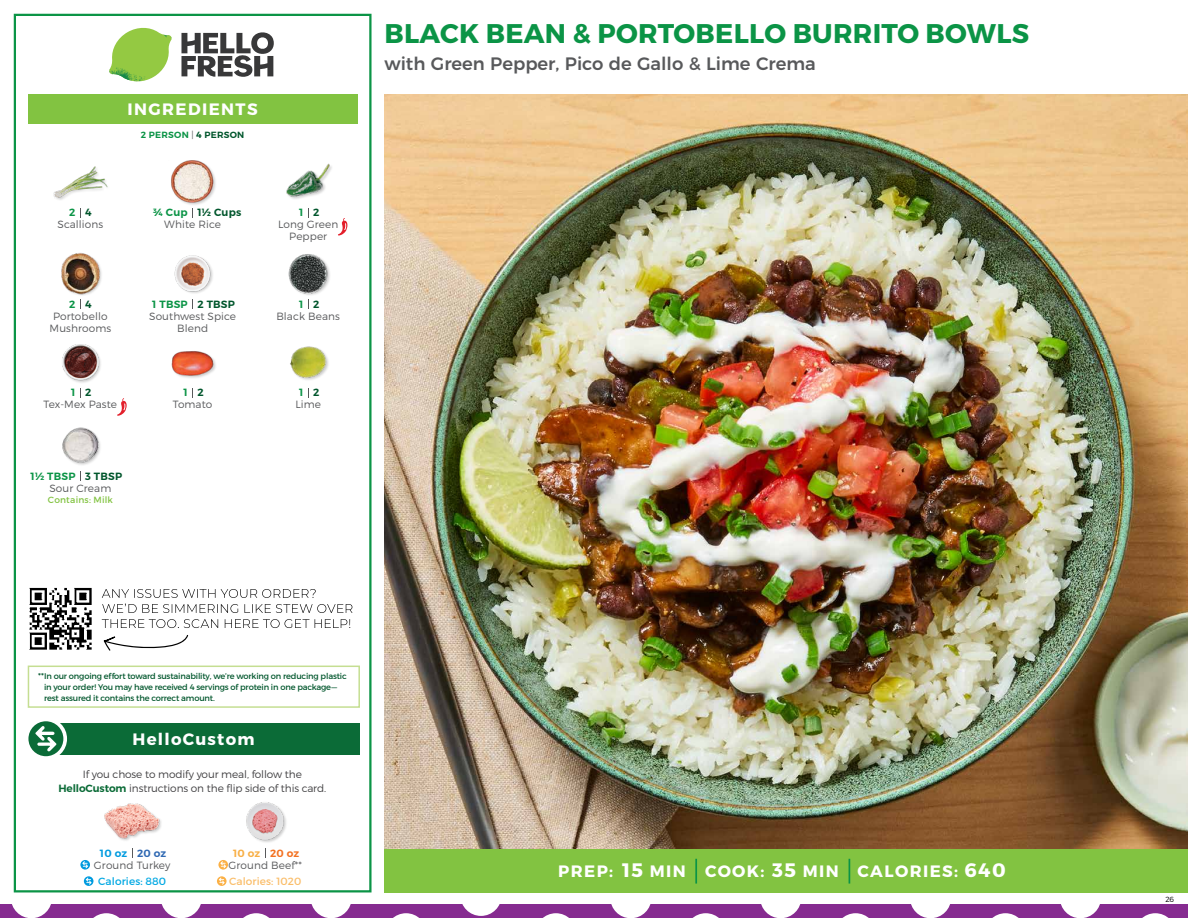
<style>
.page{position:relative;width:1188px;height:918px;background:#fff}
.page>*{position:absolute;margin:0;border:0;box-sizing:border-box;transform-origin:0 0}
.t1{font:700 27px "Montserrat";letter-spacing:.01em;color:#0b9446}
.t2{font:500 18px "Montserrat";color:#58595b}
.t3{font:700 16.5px "Montserrat";letter-spacing:.085em;color:#fff}
.t4{font:300 10.5px/12px "Montserrat";letter-spacing:.01em;color:#58595b;text-align:center}
.t5{font:300 10.5px/13.5px "Montserrat";letter-spacing:-.01em;color:#414042;text-align:center}
.t6{font:600 10.5px "Montserrat";letter-spacing:.02em;color:#00562c}
.t7{font:600 10.5px "Montserrat";letter-spacing:.02em;color:#0b9446}
.t8{font:10.5px "Montserrat";letter-spacing:.01em;color:#fabe6b}
.t9{font:10.5px "Montserrat";letter-spacing:.01em;color:#00a8e3}
.t10{font:600 10.5px "Montserrat";letter-spacing:.02em;color:#009bdf}
.t11{font:600 10.5px "Montserrat";letter-spacing:.02em;color:#f8af45}
.t12{font:600 9px "Montserrat";letter-spacing:.03em;color:#0b9446}
.t13{font:9px "Montserrat";letter-spacing:.02em;color:#82c341}
.t14{font:8.25px/11.2px "Montserrat";letter-spacing:-.02em;color:#00562c}
.t15{font:300 7.5px "Montserrat";color:#000}
.s1{font-weight:300;color:#58595b}
.s2{color:#00562c}
.s3{font-size:8.4px}
.s4{font-weight:600;color:#0b6b37}
.s5{color:#3069b3}
.s6{color:#f37121}
.s7{font-size:19.5px}
</style>
<div class="page">
<div style="left:0;top:904px;width:1188px;height:14px;background:#862b90"></div>
<div style="left:11px;top:877px;width:41px;height:41px;background:#fff;border-radius:50%"></div>
<svg style="left:93px;top:913px;width:27px;height:5px"></svg>
<div style="left:161px;top:877px;width:41px;height:41px;background:#fff;border-radius:50%"></div>
<svg style="left:243px;top:913px;width:27px;height:5px"></svg>
<div style="left:311px;top:877px;width:41px;height:41px;background:#fff;border-radius:50%"></div>
<div style="left:460px;top:875px;width:42px;height:41px;background:#fff;border-radius:50%"></div>
<svg style="left:393px;top:913px;width:26px;height:5px"></svg>
<svg style="left:543px;top:913px;width:26px;height:5px"></svg>
<div style="left:610px;top:877px;width:41px;height:41px;background:#fff;border-radius:50%"></div>
<svg style="left:692px;top:913px;width:27px;height:5px"></svg>
<div style="left:760px;top:877px;width:41px;height:41px;background:#fff;border-radius:50%"></div>
<svg style="left:842px;top:913px;width:27px;height:5px"></svg>
<div style="left:910px;top:877px;width:41px;height:41px;background:#fff;border-radius:50%"></div>
<svg style="left:992px;top:913px;width:27px;height:5px"></svg>
<div style="left:1060px;top:877px;width:41px;height:41px;background:#fff;border-radius:50%"></div>
<svg style="left:1142px;top:913px;width:27px;height:5px"></svg>
<div style="left:384px;top:849px;width:804px;height:43px;background:#82c341"></div>
<svg style="left:181px;top:32px;width:93px;height:45px"></svg>
<svg style="left:114px;top:28px;width:55px;height:36px"></svg>
<img style="left:143px;top:28px;width:29px;height:24px">
<img style="left:112px;top:48px;width:54px;height:10px">
<img style="left:109px;top:52px;width:55px;height:30px">
<img style="left:142px;top:58px;width:24px;height:23px">
<div style="left:28px;top:94px;width:330px;height:30px;background:#82c341"></div>
<div style="left:14px;top:14px;width:358px;height:878px;border:2px solid #0b9446"></div>
<img style="left:384px;top:94px;width:804px;height:755px">
<img style="left:174px;top:255px;width:39px;height:38px">
<img style="left:288px;top:254px;width:42px;height:41px">
<div style="left:170px;top:160px;width:47px;height:46px;background:#000;opacity:.2"></div>
<img style="left:170px;top:160px;width:47px;height:42px">
<img style="left:286px;top:163px;width:46px;height:36px">
<img style="left:61px;top:253px;width:41px;height:42px">
<img style="left:53px;top:166px;width:55px;height:34px">
<img style="left:171px;top:351px;width:45px;height:27px">
<img style="left:290px;top:346px;width:39px;height:34px">
<img style="left:62px;top:344px;width:39px;height:39px">
<img style="left:62px;top:427px;width:38px;height:38px">
<svg style="left:338px;top:218px;width:9px;height:17px"></svg>
<svg style="left:117px;top:398px;width:10px;height:18px"></svg>
<div style="left:28px;top:666px;width:332px;height:42px;border:2px solid #c5de92"></div>
<div style="left:33px;top:723px;width:327px;height:31px;background:#0b6b37"></div>
<div style="left:25px;top:718px;width:42px;height:42px;background:#fff;border-radius:50%"></div>
<div style="left:28px;top:721px;width:35px;height:35px;background:#0a6b37;border-radius:50%"></div>
<svg style="left:35px;top:726px;width:22px;height:26px"></svg>
<img style="left:104px;top:803px;width:57px;height:38px">
<svg style="left:80px;top:860px;width:10px;height:10px"></svg>
<svg style="left:82px;top:861px;width:6px;height:7px"></svg>
<svg style="left:84px;top:876px;width:9px;height:10px"></svg>
<svg style="left:86px;top:878px;width:6px;height:7px"></svg>
<img style="left:246px;top:802px;width:40px;height:41px">
<hr style="left:695px;top:859px;width:2px;height:25px;background:#0b9446">
<svg style="left:849px;top:859px;width:1px;height:25px"></svg>
<img style="left:29px;top:587px;width:63px;height:63px">
<svg style="left:104px;top:635px;width:84px;height:16px"></svg>
<svg style="left:102px;top:619px;width:248px;height:9px"></svg>
<svg style="left:102px;top:604px;width:251px;height:9px"></svg>
<svg style="left:102px;top:589px;width:214px;height:9px"></svg>
<svg style="left:218px;top:860px;width:10px;height:10px"></svg>
<svg style="left:220px;top:861px;width:6px;height:7px"></svg>
<svg style="left:217px;top:876px;width:10px;height:10px"></svg>
<svg style="left:219px;top:878px;width:6px;height:7px"></svg>
<h3 class="t3" style="left:128px;top:99px;width:132px">INGREDIENTS</h3>
<p class="t12" style="left:141px;top:129px;width:105px">2 PERSON <span class="s1">|</span> <span class="s2">4 PERSON</span></p>
<p class="t7" style="left:69px;top:206px;width:8px">2</p>
<p class="t6" style="left:85px;top:206px;width:8px">4</p>
<p class="t6" style="left:198px;top:206px;width:45px">1½ Cups</p>
<p class="t6" style="left:313px;top:206px;width:8px">2</p>
<p class="t7" style="left:153px;top:206px;width:36px">¾ Cup</p>
<p class="t7" style="left:299px;top:206px;width:6px">1</p>
<p class="t4" style="left:58px;top:218px;width:47px">Scallions</p>
<p class="t4" style="left:164px;top:218px;width:58px">White Rice</p>
<p class="t4" style="left:278px;top:218px;width:62px">Long Green<br>Pepper</p>
<p class="t7" style="left:69px;top:298px;width:8px">2</p>
<p class="t6" style="left:85px;top:298px;width:8px">4</p>
<p class="t7" style="left:152px;top:298px;width:37px">1 TBSP</p>
<p class="t7" style="left:299px;top:298px;width:6px">1</p>
<p class="t6" style="left:198px;top:298px;width:39px">2 TBSP</p>
<p class="t6" style="left:313px;top:298px;width:8px">2</p>
<p class="t4" style="left:50px;top:310px;width:63px">Portobello<br>Mushrooms</p>
<p class="t4" style="left:149px;top:310px;width:88px">Southwest Spice<br>Blend</p>
<p class="t4" style="left:276px;top:310px;width:65px">Black Beans</p>
<p class="t7" style="left:71px;top:386px;width:6px">1</p>
<p class="t6" style="left:85px;top:386px;width:8px">2</p>
<p class="t6" style="left:198px;top:386px;width:8px">2</p>
<p class="t6" style="left:313px;top:386px;width:8px">2</p>
<p class="t7" style="left:183px;top:386px;width:6px">1</p>
<p class="t7" style="left:299px;top:386px;width:6px">1</p>
<p class="t4" style="left:44px;top:398px;width:75px">Tex-Mex Paste</p>
<p class="t4" style="left:173px;top:398px;width:41px">Tomato</p>
<p class="t4" style="left:295px;top:398px;width:27px">Lime</p>
<p class="t7" style="left:31px;top:469px;width:46px">1½ TBSP</p>
<p class="t6" style="left:85px;top:469px;width:38px">3 TBSP</p>
<p class="t4" style="left:49px;top:482px;width:63px">Sour Cream</p>
<p class="t13" style="left:48px;top:494px;width:67px">Contains: Milk</p>
<h1 class="t1" style="left:385px;top:17px;width:646px">BLACK BEAN &amp; PORTOBELLO BURRITO BOWLS</h1>
<h2 class="t2" style="left:384px;top:49px;width:433px">with Green Pepper, Pico de Gallo &amp; Lime Crema</h2>
<p class="t14" style="left:44px;top:670px;width:304px;text-indent:-6px"><span class="s3">**</span>In our ongoing effort toward sustainability, we’re working on reducing plastic in your order! You may have received 4 servings of protein in one package— rest assured it contains the correct amount.</p>
<h3 class="t3" style="left:133px;top:729px;width:123px">HelloCustom</h3>
<p class="t5" style="left:58px;top:767px;width:269px">If you chose to modify your meal, follow the<br><span class="s4">HelloCustom</span> instructions on the flip side of this card.</p>
<p class="t10" style="left:100px;top:847px;width:68px">10 oz <span class="s5">20 oz</span></p>
<p class="t4" style="left:94px;top:859px;width:78px">Ground Turkey</p>
<p class="t9" style="left:98px;top:875px;width:69px">Calories: 880</p>
<p class="t11" style="left:233px;top:847px;width:68px">10 oz <span class="s6">20 oz</span></p>
<p class="t4" style="left:229px;top:859px;width:75px">Ground Beef**</p>
<p class="t8" style="left:229px;top:875px;width:74px">Calories: 1020</p>
<h3 class="t3" style="left:558px;top:861px;width:449px">PREP: <span class="s7">15</span> MIN COOK: <span class="s7">35</span> MIN CALORIES: <span class="s7">640</span></h3>
<p class="t15" style="left:1165px;top:895px;width:10px">26</p>
</div>
